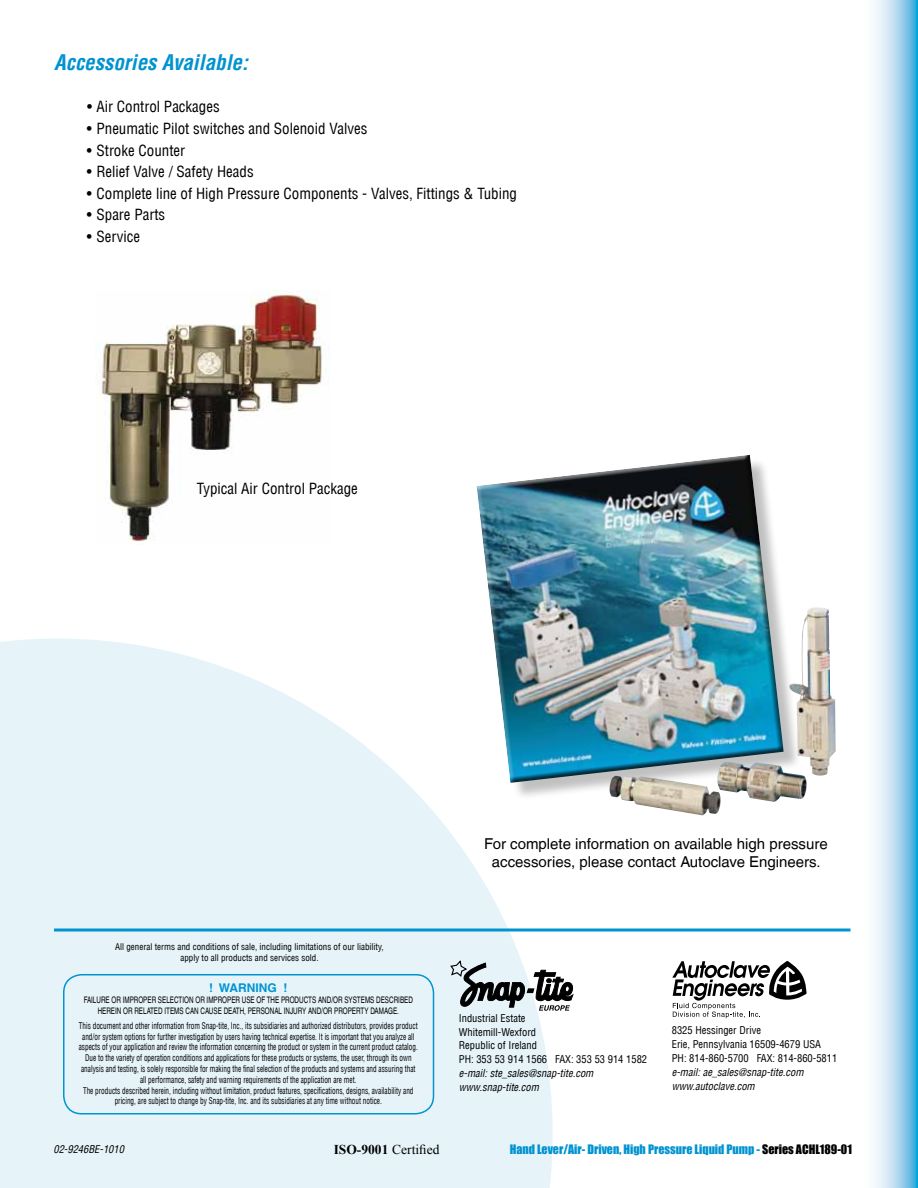
<style>
.page{position:relative;width:918px;height:1188px;background:#fff}
.page>*{position:absolute;margin:0;border:0;box-sizing:border-box;transform-origin:0 0}
.t1{font:italic 700 condensed 21px "Helvetica LT";color:#0093d0}
.t2{font:condensed 15px "Helvetica LT";color:#000}
.t3{font:15px/18px "Helvetica LT";color:#000;text-align:center}
.t4{font:13.5px "Times New Roman";color:#000}
.t5{font:12px "Impact";color:#0093d0}
.t6{font:700 12px "Helvetica LT";color:#0093d0}
.t7{font:condensed 10.5px/13.8px "Helvetica LT";color:#000}
.t8{font:italic condensed 10.5px/13.8px "Helvetica LT";color:#000}
.t9{font:condensed 9px/10.8px "Helvetica LT";color:#000;text-align:center;scale:.8 1}
.t10{font:9px/10.8px "Helvetica LT";color:#000;text-align:center;scale:.7 1}
.t11{font:condensed 9px/10.5px "Helvetica LT";color:#000;text-align:center}
.s1{font-weight:700}
.s2{color:#000}
</style>
<div class="page">
<svg style="left:0;top:639px;width:553px;height:549px;background:#e8f5fa"></svg>
<svg style="left:672px;top:961px;width:134px;height:57px"></svg>
<svg style="left:450px;top:960px;width:123px;height:51px"></svg>
<div style="left:63px;top:974px;width:371px;height:140px;border:2px solid #0093d0;border-radius:18px"></div>
<hr style="left:54px;top:928px;width:796px;height:3px;background:#0093d0">
<svg style="left:874px;top:0;width:44px;height:1188px;background:#a7d6ee"></svg>
<div style="left:479px;top:457px;width:322px;height:343px;background:#000;opacity:.25"></div>
<img style="left:476px;top:455px;width:308px;height:328px">
<img style="left:717px;top:762px;width:90px;height:40px">
<img style="left:789px;top:607px;width:47px;height:169px">
<img style="left:609px;top:776px;width:112px;height:40px">
<img style="left:101px;top:291px;width:222px;height:254px">
<h1 class="t1" style="left:54px;top:49px;width:195px">Accessories Available:</h1>
<h2 class="t2" style="left:87px;top:98px;width:134px">• Air Control Packages</h2>
<h2 class="t2" style="left:87px;top:119px;width:282px">• Pneumatic Pilot switches and Solenoid Valves</h2>
<h2 class="t2" style="left:87px;top:141px;width:100px">• Stroke Counter</h2>
<h2 class="t2" style="left:87px;top:162px;width:168px">• Relief Valve / Safety Heads</h2>
<h2 class="t2" style="left:87px;top:184px;width:432px">• Complete line of High Pressure Components - Valves, Fittings &amp; Tubing</h2>
<h2 class="t2" style="left:87px;top:206px;width:80px">• Spare Parts</h2>
<h2 class="t2" style="left:87px;top:227px;width:55px">• Service</h2>
<h2 class="t2" style="left:197px;top:479px;width:163px">Typical Air Control Package</h2>
<h2 class="t3" style="left:484px;top:835px;width:345px">For complete information on available high pressure accessories, please contact Autoclave Engineers.</h2>
<p class="t11" style="left:115px;top:942px;width:270px">All general terms and conditions of sale, including limitations of our liability, apply to all products and services sold.</p>
<h3 class="t6" style="left:209px;top:981px;width:80px">! WARNING !</h3>
<p class="t10" style="left:84px;top:994px;width:472px">FAILURE OR IMPROPER SELECTION OR IMPROPER USE OF THE PRODUCTS AND/OR SYSTEMS DESCRIBED<br>HEREIN OR RELATED ITEMS CAN CAUSE DEATH, PERSONAL INJURY AND/OR PROPERTY DAMAGE.</p>
<p class="t9" style="left:79px;top:1020px;width:425px">This document and other information from Snap-tite, Inc., its subsidiaries and authorized distributors, provides product and/or system options for further investigation by users having technical expertise. It is important that you analyze all aspects of your application and review the information concerning the product or system in the current product catalog.<br>Due to the variety of operation conditions and applications for these products or systems, the user, through its own analysis and testing, is solely responsible for making the final selection of the products and systems and assuring that all performance, safety and warning requirements of the application are met.<br>The products described herein, including without limitation, product features, specifications, designs, availability and pricing, are subject to change by Snap-tite, Inc. and its subsidiaries at any time without notice.</p>
<p class="t8" style="left:53px;top:1142px;width:72px">02-9246BE-1010</p>
<h3 class="t4" style="left:334px;top:1140px;width:107px"><span class="s1">ISO-9001</span> Certified</h3>
<p class="t7" style="left:459px;top:1011px;width:190px">Industrial Estate<br>Whitemill-Wexford<br>Republic of Ireland<br>PH: 353 53 914 1566 FAX: 353 53 914 1582</p>
<p class="t8" style="left:459px;top:1066px;width:136px">e-mail: ste_sales@snap-tite.com www.snap-tite.com</p>
<p class="t7" style="left:672px;top:1024px;width:167px">8325 Hessinger Drive<br>Erie, Pennsylvania 16509-4679 USA<br>PH: 814-860-5700 FAX: 814-860-5811</p>
<p class="t8" style="left:672px;top:1065px;width:133px">e-mail: ae_sales@snap-tite.com www.autoclave.com</p>
<h3 class="t5" style="left:510px;top:1140px;width:344px">Hand Lever/Air- Driven, High Pressure Liquid Pump - <span class="s2">Series ACHL189-01</span></h3>
</div>
